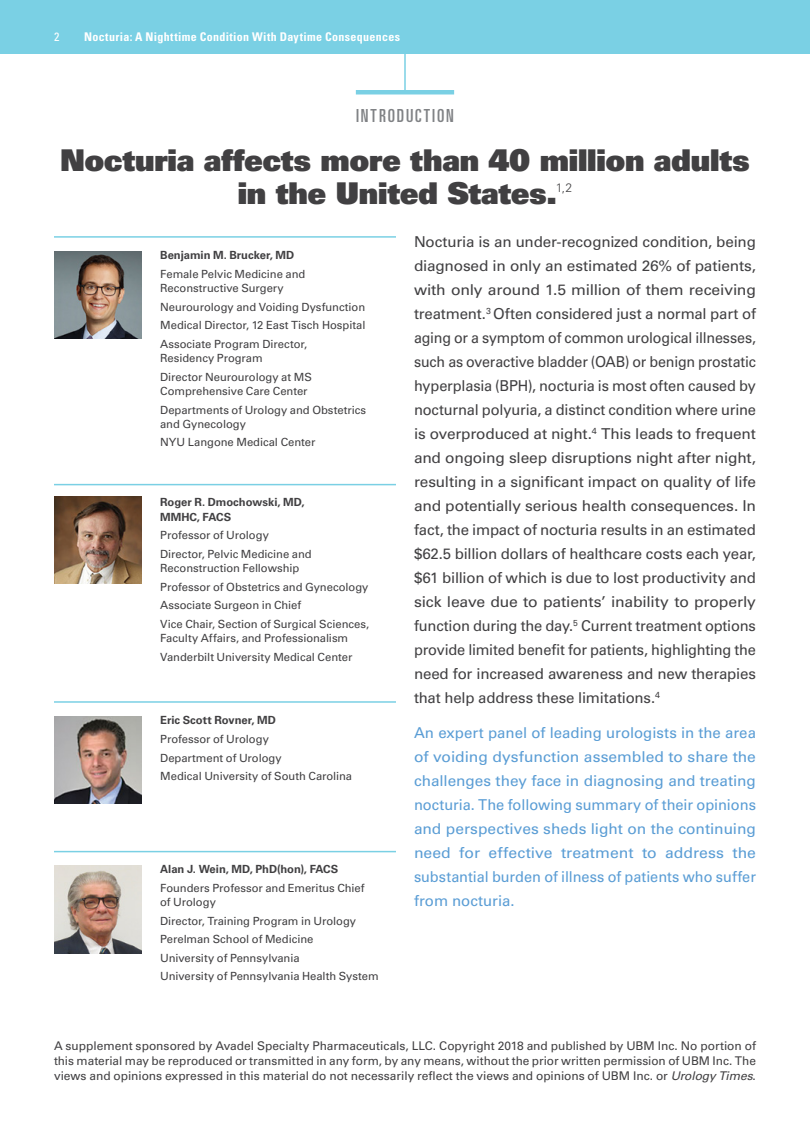
<style>
.page{position:relative;width:810px;height:1134px;background:#fff}
.page>*{position:absolute;margin:0;border:0;box-sizing:border-box;transform-origin:0 0}
.t1{font:30px/33px "Univers LT Std X Black";letter-spacing:-.01em;color:#414042;text-align:center}
.t2{font:ultra-condensed 18px "Univers LT Std";letter-spacing:.1em;color:#808285}
.t3{font:15px/24px "Univers LT Std";letter-spacing:-.015em;color:#414042;text-align:justify}
.t4{font:15px/24px "Univers LT Std";color:#5a9dd5;text-align:justify}
.t5{font:300 12.3px "Univers LT Std";color:#414042}
.t6{font:12px/15px "Univers LT Std";letter-spacing:-.005em;color:#414042;text-align:justify}
.t7{font:700 condensed 12px "Univers LT Std";letter-spacing:.03em;color:#fff}
.t8{font:condensed 12px "Univers LT Std";color:#fff}
.t9{font:11.25px/18.6px "Univers LT Std";letter-spacing:-.005em;color:#414042}
.t10{font:700 11.25px/14.2px "Univers LT Std";color:#414042}
.s1{font-style:italic}
</style>
<div class="page">
<div style="left:0;top:0;width:810px;height:54px;background:#7ad0e4"></div>
<hr style="left:356px;top:90px;width:98px;height:4px;background:#7ad0e4">
<hr style="left:54px;top:484px;width:342px;height:1px;background:#7ad0e4">
<img style="left:54px;top:497px;width:87px;height:87px">
<hr style="left:54px;top:701px;width:342px;height:2px;background:#7ad0e4">
<img style="left:54px;top:716px;width:87px;height:88px">
<hr style="left:54px;top:236px;width:342px;height:2px;background:#7ad0e4">
<img style="left:54px;top:251px;width:87px;height:88px">
<hr style="left:54px;top:851px;width:342px;height:1px;background:#7ad0e4">
<img style="left:54px;top:866px;width:87px;height:87px">
<hr style="left:404px;top:54px;width:2px;height:38px;background:#7ad0e4">
<p class="t8" style="left:54px;top:29px;width:7px">2</p>
<p class="t7" style="left:84px;top:29px;width:318px">Nocturia: A Nighttime Condition With Daytime Consequences</p>
<p class="t2" style="left:356px;top:105px;width:99px">INTRODUCTION</p>
<h1 class="t1" style="left:60px;top:143px;width:691px">Nocturia affects more than 40 million adults in the United States.</h1>
<p class="t5" style="left:556px;top:180px;width:18px">1,2</p>
<p class="t10" style="left:160px;top:248px;width:136px">Benjamin M. Brucker, MD</p>
<p class="t9" style="left:160px;top:267px;width:147px;line-height:14.2px">Female Pelvic Medicine and<br>Reconstructive Surgery</p>
<p class="t9" style="left:160px;top:298px;width:207px;text-align:justify">Neurourology and Voiding Dysfunction Medical Director, 12 East Tisch Hospital Associate Program Director,</p>
<p class="t9" style="left:160px;top:349px;width:153px">Residency Program<br>Director Neurourology at MS</p>
<p class="t9" style="left:160px;top:382px;width:208px">Comprehensive Care Center<br>Departments of Urology and Obstetrics</p>
<p class="t9" style="left:160px;top:415px;width:157px">and Gynecology<br>NYU Langone Medical Center</p>
<p class="t10" style="left:160px;top:495px;width:146px">Roger R. Dmochowski, MD,<br>MMHC, FACS</p>
<p class="t9" style="left:160px;top:526px;width:153px">Professor of Urology<br>Director, Pelvic Medicine and</p>
<p class="t9" style="left:160px;top:559px;width:211px">Reconstruction Fellowship<br>Professor of Obstetrics and Gynecology Associate Surgeon in Chief<br>Vice Chair, Section of Surgical Sciences,</p>
<p class="t9" style="left:160px;top:629px;width:194px">Faculty Affairs, and Professionalism<br>Vanderbilt University Medical Center</p>
<p class="t10" style="left:160px;top:714px;width:117px">Eric Scott Rovner, MD</p>
<p class="t9" style="left:160px;top:730px;width:194px">Professor of Urology<br>Department of Urology<br>Medical University of South Carolina</p>
<p class="t10" style="left:160px;top:862px;width:180px">Alan J. Wein, MD, PhD(hon), FACS</p>
<p class="t9" style="left:160px;top:881px;width:206px;line-height:14.2px">Founders Professor and Emeritus Chief of Urology</p>
<p class="t9" style="left:160px;top:912px;width:220px">Director, Training Program in Urology Perelman School of Medicine<br>University of Pennsylvania<br>University of Pennsylvania Health System</p>
<p class="t3" style="left:414px;top:230px;width:344px">Nocturia is an under-recognized condition, being diagnosed in only an estimated 26% of patients, with only around 1.5 million of them receiving treatment.<sup>3</sup> Often considered just a normal part of aging or a symptom of common urological illnesses, such as overactive bladder (OAB) or benign prostatic hyperplasia (BPH), nocturia is most often caused by nocturnal polyuria, a distinct condition where urine is overproduced at night.<sup>4</sup> This leads to frequent and ongoing sleep disruptions night after night, resulting in a significant impact on quality of life and potentially serious health consequences. In fact, the impact of nocturia results in an estimated $62.5 billion dollars of healthcare costs each year, $61 billion of which is due to lost productivity and sick leave due to patients’ inability to properly function during the day.<sup>5</sup> Current treatment options provide limited benefit for patients, highlighting the need for increased awareness and new therapies that help address these limitations.<sup>4</sup></p>
<p class="t4" style="left:414px;top:721px;width:344px">An expert panel of leading urologists in the area of voiding dysfunction assembled to share the challenges they face in diagnosing and treating nocturia. The following summary of their opinions and perspectives sheds light on the continuing need for effective treatment to address the substantial burden of illness of patients who suffer from nocturia.</p>
<p class="t6" style="left:54px;top:1038px;width:704px">A supplement sponsored by Avadel Specialty Pharmaceuticals, LLC. Copyright 2018 and published by UBM Inc. No portion of this material may be reproduced or transmitted in any form, by any means, without the prior written permission of UBM Inc. The views and opinions expressed in this material do not necessarily reflect the views and opinions of UBM Inc. or <span class="s1">Urology Times</span>.</p>
</div>
